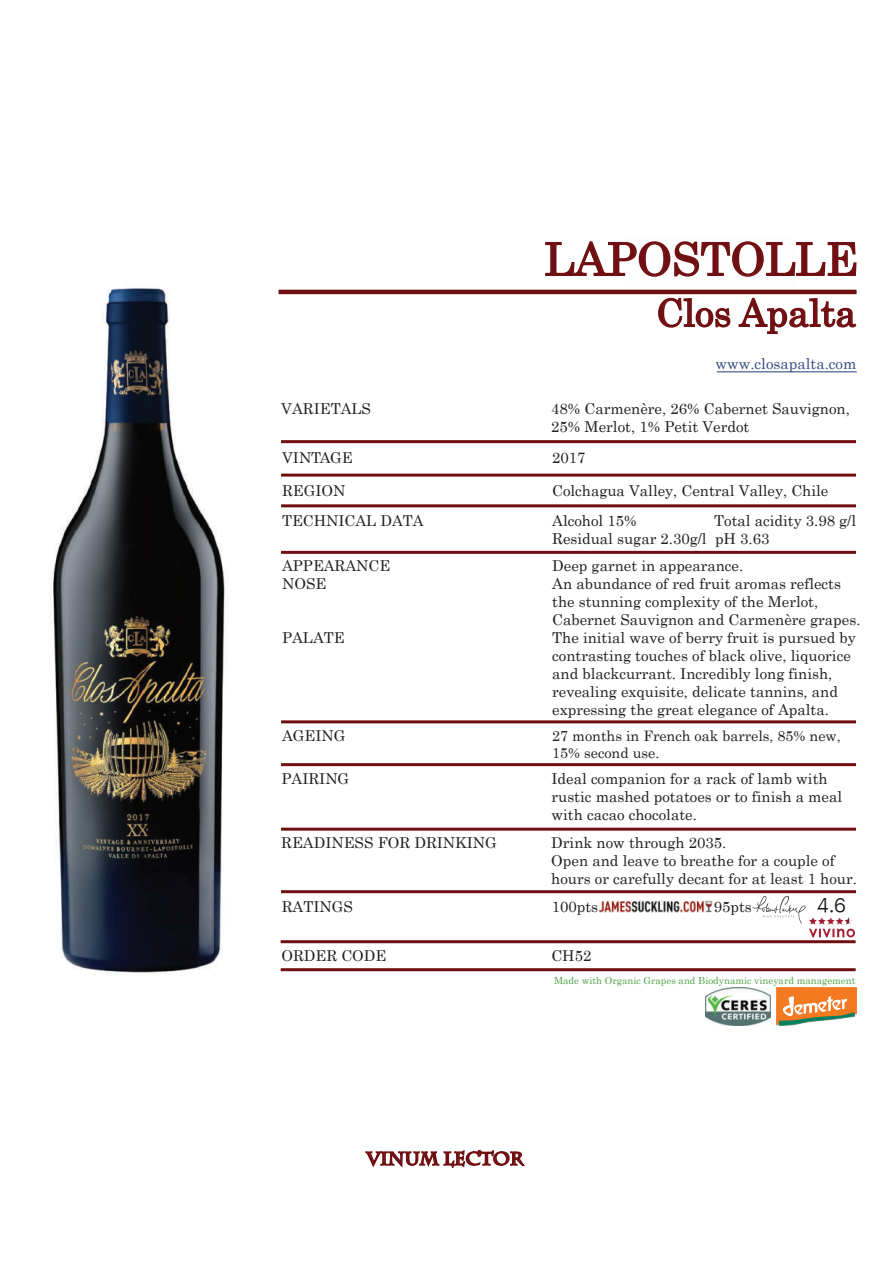
<style>
.page{position:relative;width:893px;height:1263px;background:#fff}
.page>*{position:absolute;margin:0;border:0;box-sizing:border-box;transform-origin:0 0}
.t1{font:45px "Century";color:#700f11}
.t2{font:37.5px "Century";color:#700f11}
.t3{font:700 18px "Charlemagne Std";color:#700f11}
.t4{font:15px/18px "Century";color:#231f20}
.t5{font:15px "Century";color:#374d81}
.t6{font:14.4px/17.2px "Century";color:#231f20}
.t7{font:9.75px "Century";color:#4ea346}
</style>
<div class="page">
<hr style="left:278px;top:290px;width:579px;height:4px;background:#700f11">
<div style="left:281px;top:474px;width:575px;height:3px;border:2px solid #700f11"></div>
<div style="left:281px;top:504px;width:575px;height:3px;border:2px solid #700f11"></div>
<div style="left:281px;top:720px;width:575px;height:3px;border:2px solid #700f11"></div>
<div style="left:281px;top:763px;width:575px;height:3px;border:2px solid #700f11"></div>
<div style="left:281px;top:828px;width:575px;height:3px;border:2px solid #700f11"></div>
<div style="left:281px;top:890px;width:575px;height:3px;border:2px solid #700f11"></div>
<svg style="left:658px;top:297px;width:73px;height:31px"></svg>
<svg style="left:738px;top:297px;width:119px;height:38px"></svg>
<div style="left:281px;top:968px;width:575px;height:3px;border:2px solid #700f11"></div>
<svg style="left:545px;top:240px;width:312px;height:38px"></svg>
<div style="left:281px;top:440px;width:575px;height:3px;border:2px solid #700f11"></div>
<svg style="left:365px;top:1149px;width:160px;height:19px"></svg>
<hr style="left:717px;top:371px;width:140px;height:1px;background:#374d81">
<div style="left:281px;top:551px;width:575px;height:3px;border:2px solid #700f11"></div>
<div style="left:281px;top:940px;width:575px;height:3px;border:2px solid #700f11"></div>
<img style="left:776px;top:987px;width:80px;height:38px">
<img style="left:598px;top:900px;width:114px;height:13px">
<img style="left:752px;top:895px;width:53px;height:29px">
<img style="left:809px;top:928px;width:45px;height:10px">
<img style="left:809px;top:898px;width:43px;height:27px">
<img style="left:705px;top:988px;width:66px;height:38px">
<img style="left:52px;top:288px;width:176px;height:686px">
<h1 class="t1" style="left:545px;top:221px;width:315px">LAPOSTOLLE</h1>
<h2 class="t2" style="left:656px;top:281px;width:202px">Clos Apalta</h2>
<p class="t5" style="left:715px;top:351px;width:142px">www.closapalta.com</p>
<p class="t4" style="left:281px;top:398px;width:91px">VARIETALS</p>
<p class="t4" style="left:551px;top:398px;width:300px">48% Carmenère, 26% Cabernet Sauvignon,<br>25% Merlot, 1% Petit Verdot</p>
<p class="t4" style="left:282px;top:447px;width:72px">VINTAGE</p>
<p class="t4" style="left:552px;top:447px;width:35px">2017</p>
<p class="t4" style="left:282px;top:480px;width:65px">REGION</p>
<p class="t4" style="left:552px;top:480px;width:278px">Colchagua Valley, Central Valley, Chile</p>
<p class="t4" style="left:282px;top:510px;width:143px">TECHNICAL DATA</p>
<p class="t4" style="left:552px;top:510px;width:86px">Alcohol 15%</p>
<p class="t4" style="left:552px;top:510px;width:306px;text-indent:162px">Total acidity 3.98 g/l<br>Residual sugar 2.30g/l pH 3.63</p>
<p class="t4" style="left:282px;top:555px;width:110px">APPEARANCE</p>
<p class="t4" style="left:552px;top:555px;width:193px">Deep garnet in appearance.</p>
<p class="t4" style="left:282px;top:573px;width:46px">NOSE</p>
<p class="t4" style="left:552px;top:573px;width:310px">An abundance of red fruit aromas reflects the stunning complexity of the Merlot,<br>Cabernet Sauvignon and Carmenère grapes.</p>
<p class="t4" style="left:282px;top:627px;width:64px">PALATE</p>
<p class="t4" style="left:552px;top:627px;width:305px">The initial wave of berry fruit is pursued by contrasting touches of black olive, liquorice and blackcurrant. Incredibly long finish, revealing exquisite, delicate tannins, and expressing the great elegance of Apalta.</p>
<p class="t4" style="left:282px;top:725px;width:65px">AGEING</p>
<p class="t6" style="left:552px;top:725px;width:290px">27 months in French oak barrels, 85% new,<br>15% second use.</p>
<p class="t4" style="left:281px;top:768px;width:69px">PAIRING</p>
<p class="t4" style="left:551px;top:768px;width:292px">Ideal companion for a rack of lamb with rustic mashed potatoes or to finish a meal with cacao chocolate.</p>
<p class="t4" style="left:281px;top:833px;width:217px">READINESS FOR DRINKING</p>
<p class="t4" style="left:551px;top:833px;width:307px">Drink now through 2035.<br>Open and leave to breathe for a couple of hours or carefully decant for at least 1 hour.</p>
<p class="t4" style="left:282px;top:896px;width:73px">RATINGS</p>
<p class="t4" style="left:552px;top:896px;width:48px">100pts</p>
<p class="t4" style="left:714px;top:896px;width:40px">95pts</p>
<p class="t4" style="left:281px;top:945px;width:107px">ORDER CODE</p>
<p class="t4" style="left:551px;top:945px;width:42px">CH52</p>
<p class="t7" style="left:554px;top:972px;width:303px">Made with Organic Grapes and Biodynamic vineyard management</p>
<p class="t3" style="left:367px;top:1148px;width:158px">VINUM LECTOR</p>
</div>
